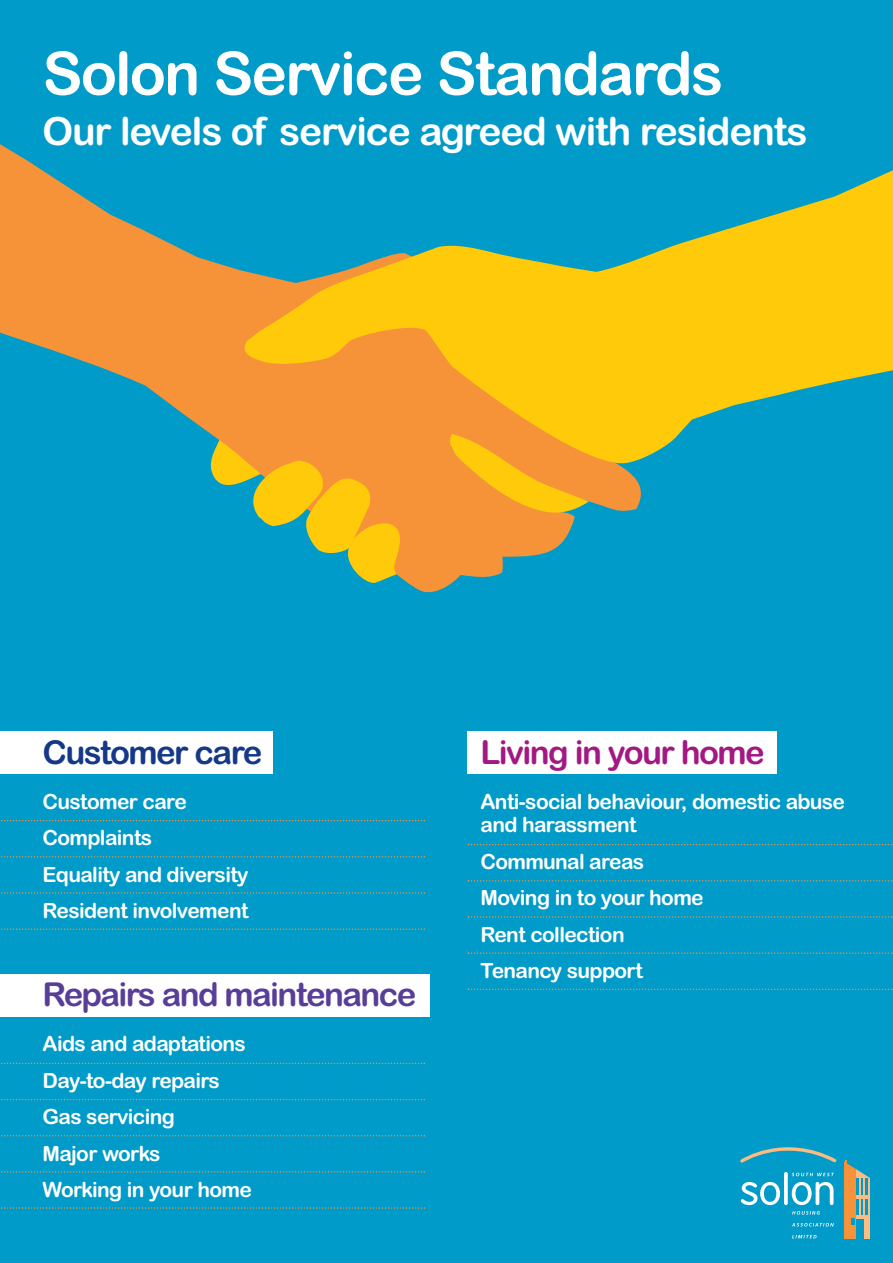
<style>
.page{position:relative;width:893px;height:1263px;background:#009bc8}
.page>*{position:absolute;margin:0;border:0;box-sizing:border-box;transform-origin:0 0}
.t1{font:60px "Arial Rounded MT Bold";letter-spacing:-.03em;color:#fff}
.t2{font:39px "Arial Rounded MT Bold";letter-spacing:-.03em;color:#fff}
.t3{font:33px "Arial Rounded MT Bold";letter-spacing:-.05em;color:#593e99}
.t4{font:33px "Arial Rounded MT Bold";letter-spacing:-.05em;color:#a31984}
.t5{font:33px "Arial Rounded MT Bold";letter-spacing:-.05em;color:#153889}
.t6{font:21px/36.5px "Arial Rounded MT Bold";letter-spacing:-.03em;color:#fff}
</style>
<div class="page">
<svg style="left:1px;top:820px;width:424px;height:1px"></svg>
<svg style="left:1px;top:856px;width:424px;height:2px"></svg>
<svg style="left:1px;top:892px;width:424px;height:2px"></svg>
<svg style="left:1px;top:928px;width:424px;height:2px"></svg>
<svg style="left:792px;top:1211px;width:28px;height:3px"></svg>
<svg style="left:792px;top:1223px;width:42px;height:3px"></svg>
<svg style="left:792px;top:1235px;width:24px;height:3px"></svg>
<div style="left:847px;top:1163px;width:22px;height:76px;background:#fbbb81"></div>
<svg style="left:856px;top:1205px;width:11px;height:9px"></svg>
<div style="left:854px;top:1219px;width:10px;height:23px;background:#009bc8"></div>
<hr style="left:864px;top:1178px;width:1px;height:36px;background:#fbbb81">
<hr style="left:859px;top:1178px;width:1px;height:36px;background:#fbbb81">
<div style="left:845px;top:1161px;width:11px;height:78px;background:#f69238"></div>
<svg style="left:740px;top:1147px;width:130px;height:58px"></svg>
<svg style="left:851px;top:1219px;width:4px;height:6px"></svg>
<div style="left:0;top:731px;width:272px;height:43px;background:#fff"></div>
<svg style="left:468px;top:844px;width:425px;height:1px"></svg>
<svg style="left:468px;top:880px;width:425px;height:2px"></svg>
<svg style="left:468px;top:916px;width:425px;height:2px"></svg>
<svg style="left:468px;top:952px;width:425px;height:2px"></svg>
<svg style="left:468px;top:988px;width:425px;height:2px"></svg>
<div style="left:468px;top:731px;width:309px;height:43px;background:#fff"></div>
<svg style="left:1px;top:1062px;width:424px;height:2px"></svg>
<svg style="left:1px;top:1099px;width:424px;height:1px"></svg>
<svg style="left:1px;top:1135px;width:424px;height:1px"></svg>
<svg style="left:1px;top:1171px;width:424px;height:2px"></svg>
<svg style="left:1px;top:1207px;width:424px;height:2px"></svg>
<div style="left:0;top:974px;width:429px;height:43px;background:#fff"></div>
<svg style="left:0;top:144px;width:641px;height:448px"></svg>
<svg style="left:238px;top:144px;width:655px;height:330px"></svg>
<svg style="left:448px;top:434px;width:141px;height:80px;background:#f5a529"></svg>
<svg style="left:206px;top:439px;width:197px;height:145px"></svg>
<h1 class="t1" style="left:43px;top:39px;width:682px">Solon Service Standards</h1>
<h2 class="t2" style="left:43px;top:109px;width:766px">Our levels of service agreed with residents</h2>
<h3 class="t5" style="left:43px;top:733px;width:221px">Customer care</h3>
<p class="t6" style="left:43px;top:783px;width:208px">Customer care<br>Complaints<br>Equality and diversity<br>Resident involvement</p>
<h3 class="t3" style="left:43px;top:975px;width:375px">Repairs and maintenance</h3>
<p class="t6" style="left:43px;top:1026px;width:211px">Aids and adaptations<br>Day-to-day repairs<br>Gas servicing<br>Major works<br>Working in your home</p>
<h3 class="t4" style="left:480px;top:733px;width:286px">Living in your home</h3>
<p class="t6" style="left:480px;top:789px;width:366px;line-height:23.7px">Anti-social behaviour, domestic abuse and harassment</p>
<p class="t6" style="left:480px;top:843px;width:225px">Communal areas<br>Moving in to your home<br>Rent collection<br>Tenancy support</p>
</div>
